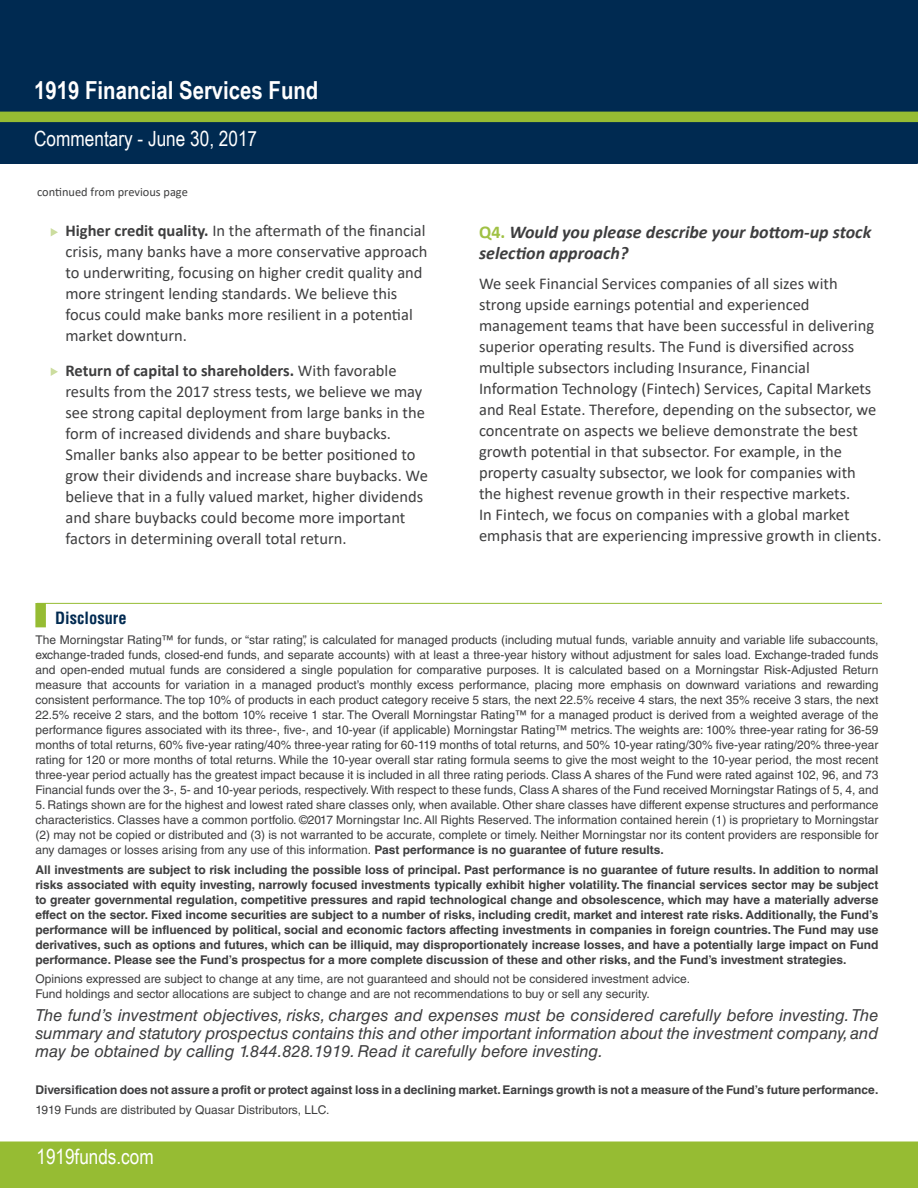
<style>
.page{position:relative;width:918px;height:1188px;background:#fff}
.page>*{position:absolute;margin:0;border:0;box-sizing:border-box;transform-origin:0 0}
.t1{font:700 24.9px "Arial Narrow";color:#fff}
.t2{font:21px "Arial Narrow";color:#fff}
.t3{font:20.85px "Arial Narrow";color:#fff}
.t4{font:italic 700 18px/21px "Calibri";color:#3e3e3f}
.t5{font:16.5px/21px "Calibri";color:#3e3e3f}
.t6{font:italic 16.5px/18px "Helvetica LT Std";color:#3e3e3f;text-align:justify}
.t7{font:700 condensed 16.5px "Helvetica LT Std";color:#002a51}
.t8{font:12.3px "Calibri";color:#3e3e3f}
.t9{font:12px/15px "Helvetica LT Std";color:#3e3e3f;text-align:justify}
.t10{font:700 12px/15px "Helvetica LT Std";color:#3e3e3f;text-align:justify}
.s1{font-weight:700}
.s2{font-style:normal;color:#a0c144}
</style>
<div class="page">
<div style="left:0;top:0;width:918px;height:164px;background:#002a51"></div>
<div style="left:0;top:112px;width:918px;height:10px;background:#96bc33"></div>
<svg style="left:51px;top:228px;width:7px;height:8px"></svg>
<svg style="left:51px;top:368px;width:7px;height:8px"></svg>
<div style="left:0;top:1142px;width:918px;height:46px;background:#96bc33"></div>
<div style="left:35px;top:603px;width:11px;height:24px;background:#96bc33"></div>
<hr style="left:37px;top:603px;width:845px;height:1px;background:#96bc33">
<p class="t1" style="left:34px;top:71px;width:286px">1919 Financial Services Fund</p>
<p class="t2" style="left:34px;top:123px;width:225px">Commentary - June 30, 2017</p>
<p class="t8" style="left:37px;top:184px;width:152px">continued from previous page</p>
<p class="t5" style="left:65px;top:220px;width:364px"><span class="s1">Higher credit quality.</span> In the aftermath of the financial crisis, many banks have a more conservative approach to underwriting, focusing on higher credit quality and more stringent lending standards. We believe this focus could make banks more resilient in a potential market downturn.</p>
<p class="t5" style="left:65px;top:360px;width:364px"><span class="s1">Return of capital to shareholders.</span> With favorable results from the 2017 stress tests, we believe we may see strong capital deployment from large banks in the form of increased dividends and share buybacks.<br>Smaller banks also appear to be better positioned to grow their dividends and increase share buybacks. We believe that in a fully valued market, higher dividends and share buybacks could become more important factors in determining overall total return.</p>
<p class="t4" style="left:479px;top:221px;width:394px"><span class="s2">Q4.</span> Would you please describe your bottom-up stock selection approach?</p>
<p class="t5" style="left:479px;top:272px;width:404px">We seek Financial Services companies of all sizes with strong upside earnings potential and experienced management teams that have been successful in delivering superior operating results. The Fund is diversified across multiple subsectors including Insurance, Financial Information Technology (Fintech) Services, Capital Markets and Real Estate. Therefore, depending on the subsector, we concentrate on aspects we believe demonstrate the best growth potential in that subsector. For example, in the property casualty subsector, we look for companies with the highest revenue growth in their respective markets.<br>In Fintech, we focus on companies with a global market emphasis that are experiencing impressive growth in clients.</p>
<p class="t7" style="left:55px;top:608px;width:73px">Disclosure</p>
<p class="t9" style="left:35px;top:633px;width:845px">The Morningstar Rating™ for funds, or “star rating”, is calculated for managed products (including mutual funds, variable annuity and variable life subaccounts, exchange-traded funds, closed-end funds, and separate accounts) with at least a three-year history without adjustment for sales load. Exchange-traded funds and open-ended mutual funds are considered a single population for comparative purposes. It is calculated based on a Morningstar Risk-Adjusted Return measure that accounts for variation in a managed product’s monthly excess performance, placing more emphasis on downward variations and rewarding consistent performance. The top 10% of products in each product category receive 5 stars, the next 22.5% receive 4 stars, the next 35% receive 3 stars, the next 22.5% receive 2 stars, and the bottom 10% receive 1 star. The Overall Morningstar Rating™ for a managed product is derived from a weighted average of the performance figures associated with its three-, five-, and 10-year (if applicable) Morningstar Rating™ metrics. The weights are: 100% three-year rating for 36-59 months of total returns, 60% five-year rating/40% three-year rating for 60-119 months of total returns, and 50% 10-year rating/30% five-year rating/20% three-year rating for 120 or more months of total returns. While the 10-year overall star rating formula seems to give the most weight to the 10-year period, the most recent three-year period actually has the greatest impact because it is included in all three rating periods. Class A shares of the Fund were rated against 102, 96, and 73<br>Financial funds over the 3-, 5- and 10-year periods, respectively. With respect to these funds, Class A shares of the Fund received Morningstar Ratings of 5, 4, and</p>
<p class="t9" style="left:35px;top:798px;width:845px">5. Ratings shown are for the highest and lowest rated share classes only, when available. Other share classes have different expense structures and performance characteristics. Classes have a common portfolio. ©2017 Morningstar Inc. All Rights Reserved. The information contained herein (1) is proprietary to Morningstar (2) may not be copied or distributed and (3) is not warranted to be accurate, complete or timely. Neither Morningstar nor its content providers are responsible for any damages or losses arising from any use of this information. <span class="s1">Past performance is no guarantee of future results.</span></p>
<p class="t10" style="left:35px;top:862px;width:845px">All investments are subject to risk including the possible loss of principal. Past performance is no guarantee of future results. In addition to normal risks associated with equity investing, narrowly focused investments typically exhibit higher volatility. The financial services sector may be subject to greater governmental regulation, competitive pressures and rapid technological change and obsolescence, which may have a materially adverse effect on the sector. Fixed income securities are subject to a number of risks, including credit, market and interest rate risks. Additionally, the Fund’s performance will be influenced by political, social and economic factors affecting investments in companies in foreign countries. The Fund may use derivatives, such as options and futures, which can be illiquid, may disproportionately increase losses, and have a potentially large impact on Fund performance. Please see the Fund’s prospectus for a more complete discussion of these and other risks, and the Fund’s investment strategies.</p>
<p class="t9" style="left:35px;top:972px;width:656px">Opinions expressed are subject to change at any time, are not guaranteed and should not be considered investment advice.<br>Fund holdings and sector allocations are subject to change and are not recommendations to buy or sell any security.</p>
<p class="t6" style="left:35px;top:1006px;width:845px">The fund’s investment objectives, risks, charges and expenses must be considered carefully before investing. The summary and statutory prospectus contains this and other important information about the investment company, and may be obtained by calling 1.844.828.1919. Read it carefully before investing.</p>
<p class="t10" style="left:35px;top:1082px;width:844px">Diversification does not assure a profit or protect against loss in a declining market. Earnings growth is not a measure of the Fund’s future performance.</p>
<p class="t9" style="left:35px;top:1102px;width:295px">1919 Funds are distributed by Quasar Distributors, LLC.</p>
<p class="t3" style="left:36px;top:1141px;width:119px">1919funds.com</p>
</div>
